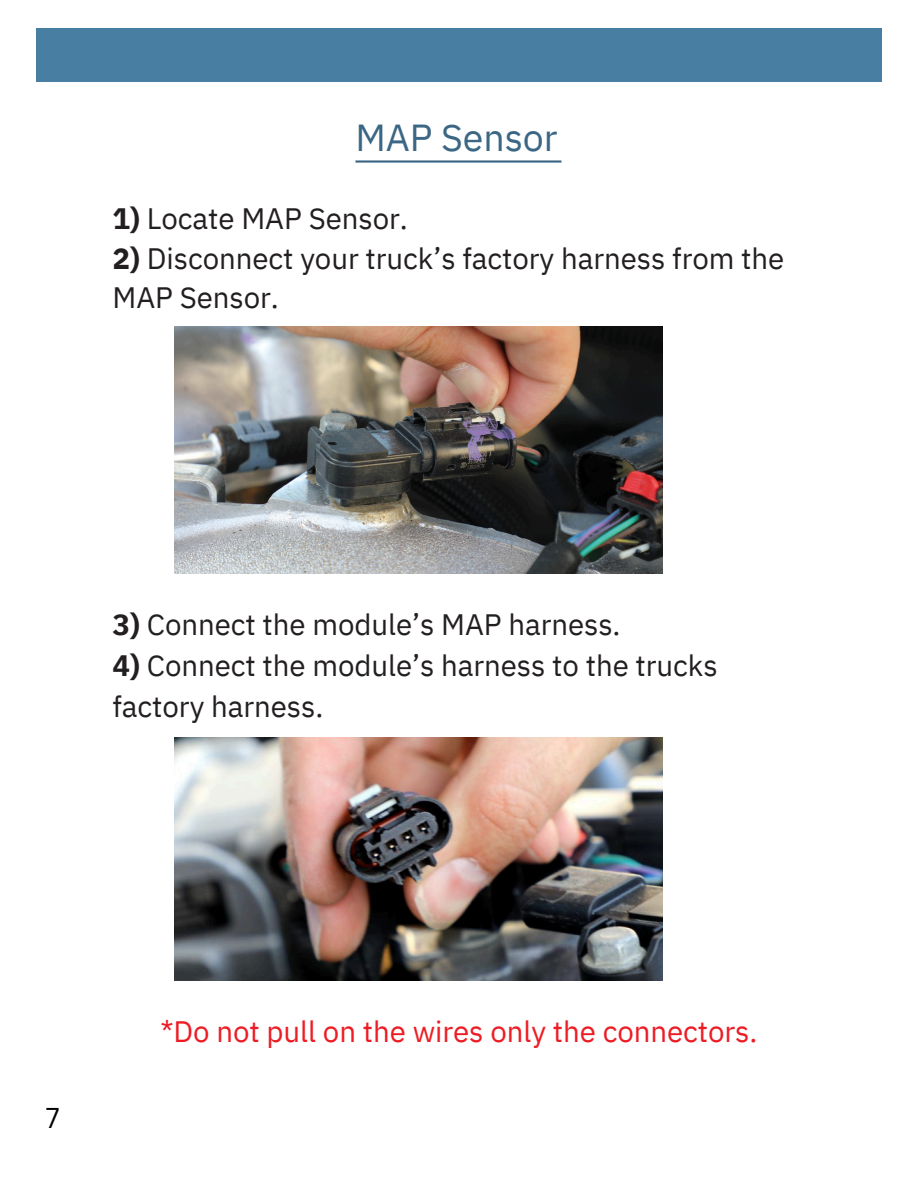
<style>
.page{position:relative;width:918px;height:1188px;background:#fff}
.page>*{position:absolute;margin:0;border:0;box-sizing:border-box;transform-origin:0 0}
.t1{font:37.5px "IBM Plex Sans";letter-spacing:-.005em;color:#3b6784}
.t2{font:29.4px/39.9px "IBM Plex Sans";letter-spacing:-.005em;color:#231f20}
.t3{font:29.4px "IBM Plex Sans";letter-spacing:-.005em;color:#ed1c24}
.t4{font:27.9px "Canva Sans";color:#000}
.s1{font-weight:700}
</style>
<div class="page">
<hr style="left:355px;top:160px;width:206px;height:3px;background:#3b6784">
<img style="left:175px;top:327px;width:488px;height:246px">
<img style="left:175px;top:737px;width:488px;height:243px">
<div style="left:36px;top:29px;width:846px;height:53px;background:#487ea1"></div>
<p class="t1" style="left:355px;top:113px;width:204px">MAP Sensor</p>
<h1 class="t2" style="left:113px;top:198px;width:297px"><span class="s1">1)</span> Locate MAP Sensor.</h1>
<p class="t2" style="left:113px;top:238px;width:673px"><span class="s1">2)</span> Disconnect your truck’s factory harness from the<br>MAP Sensor.</p>
<p class="t2" style="left:113px;top:604px;width:510px"><span class="s1">3)</span> Connect the module’s MAP harness.</p>
<p class="t2" style="left:113px;top:645px;width:607px;line-height:41.1px"><span class="s1">4)</span> Connect the module’s harness to the trucks factory harness.</p>
<p class="t4" style="left:46px;top:1098px;width:15px">7</p>
<p class="t3" style="left:160px;top:1012px;width:599px">*Do not pull on the wires only the connectors.</p>
</div>
